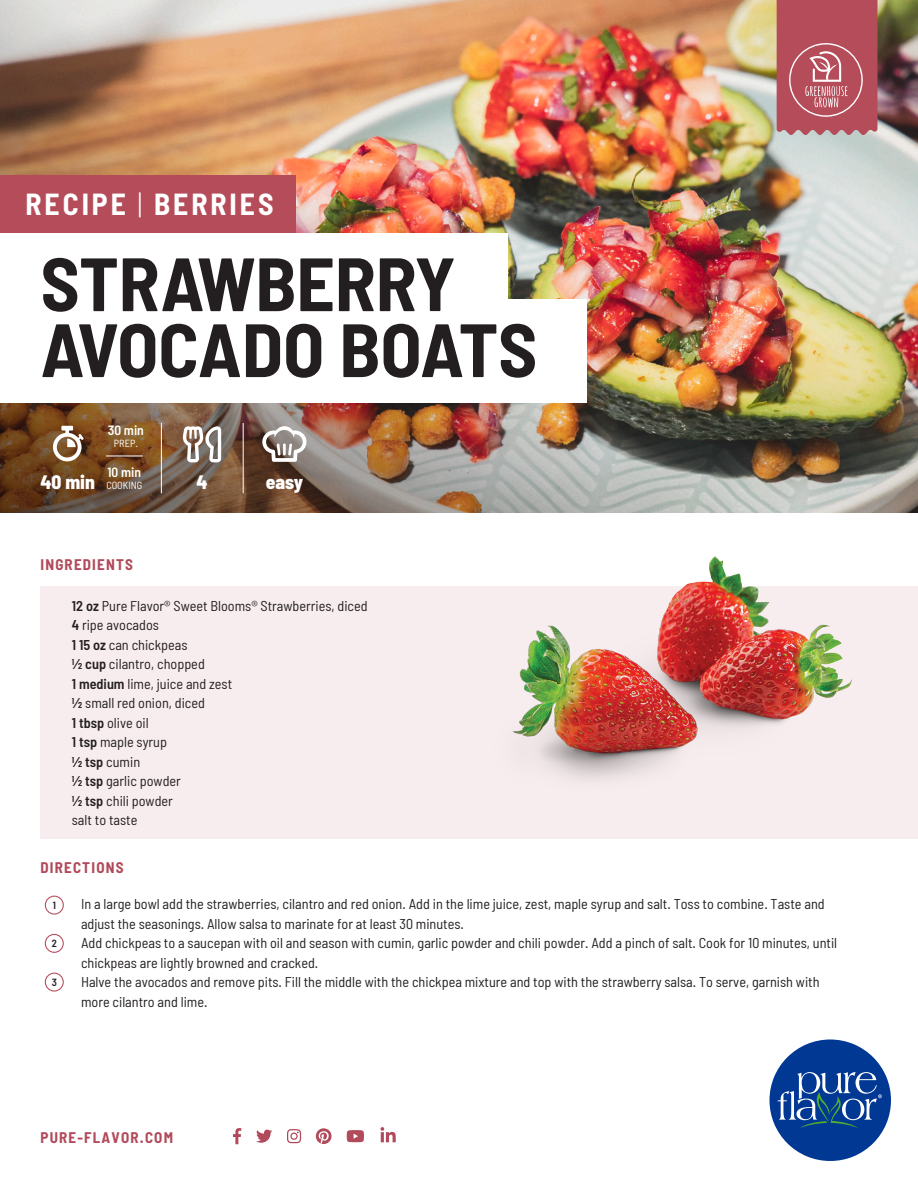
<style>
.page{position:relative;width:918px;height:1188px;background:#fff}
.page>*{position:absolute;margin:0;border:0;box-sizing:border-box;transform-origin:0 0}
.t1{font:700 semi-condensed 75.3px/65.8px "Barlow";letter-spacing:-.005em;color:#231f20}
.t2{font:700 semi-condensed 29.7px "Barlow";letter-spacing:.1em;color:#fff}
.t3{font:800 semi-condensed 19.5px "Barlow";color:#fff}
.t4{font:700 semi-condensed 15px "Barlow";letter-spacing:.08em;color:#b14a5a}
.t5{font:semi-condensed 14.25px/19.5px "Barlow";color:#231f20}
.t6{font:600 semi-condensed 13.5px "Barlow";color:#fff}
.t7{font:600 semi-condensed 10.5px "Barlow";color:#231f20}
.t8{font:semi-condensed 10.35px "Barlow";color:#fff}
.s1{font-weight:300}
.s2{font-weight:600}
</style>
<div class="page">
<img style="left:0;top:0;width:918px;height:513px">
<div style="left:0;top:176px;width:296px;height:57px;background:#b54c59"></div>
<div style="left:40px;top:587px;width:878px;height:252px;background:#f7edee"></div>
<svg style="left:183px;top:426px;width:38px;height:36px"></svg>
<svg style="left:262px;top:426px;width:45px;height:36px"></svg>
<svg style="left:53px;top:426px;width:31px;height:35px"></svg>
<hr style="left:161px;top:423px;width:1px;height:70px;background:#fff">
<hr style="left:243px;top:423px;width:1px;height:70px;background:#fff">
<hr style="left:106px;top:456px;width:37px;height:1px;background:#fff">
<div style="left:45px;top:896px;width:19px;height:19px;border:1px solid #b34b5a;border-radius:50%"></div>
<div style="left:45px;top:934px;width:19px;height:19px;border:1px solid #b34b5a;border-radius:50%"></div>
<div style="left:45px;top:973px;width:19px;height:19px;border:1px solid #b34b5a;border-radius:50%"></div>
<div style="left:0;top:233px;width:507px;height:103px;background:#fff"></div>
<div style="left:0;top:299px;width:587px;height:103px;background:#fff"></div>
<svg style="left:769px;top:1040px;width:122px;height:121px"></svg>
<svg style="left:777px;top:0;width:101px;height:135px;background:#b95a65"></svg>
<svg style="left:233px;top:1128px;width:131px;height:16px"></svg>
<svg style="left:381px;top:1127px;width:15px;height:15px"></svg>
<img style="left:396px;top:430px;width:522px;height:350px">
<h2 class="t2" style="left:26px;top:186px;width:250px">RECIPE <span class="s1">|</span> BERRIES</h2>
<h1 class="t1" style="left:40px;top:249px;width:498px">STRAWBERRY<br>AVOCADO BOATS</h1>
<p class="t6" style="left:108px;top:422px;width:38px">30 min</p>
<p class="t8" style="left:114px;top:437px;width:25px">PREP.</p>
<p class="t6" style="left:108px;top:463px;width:35px">10 min</p>
<p class="t8" style="left:106px;top:479px;width:37px">COOKING</p>
<h3 class="t3" style="left:40px;top:470px;width:56px">40 min</h3>
<h3 class="t3" style="left:197px;top:470px;width:13px">4</h3>
<h3 class="t3" style="left:266px;top:470px;width:39px">easy</h3>
<p class="t4" style="left:40px;top:555px;width:94px">INGREDIENTS</p>
<p class="t5" style="left:72px;top:595px;width:297px"><span class="s2">12 oz</span> Pure Flavor® Sweet Blooms® Strawberries, diced<br><span class="s2">4</span> ripe avocados<br><span class="s2">1 15 oz</span> can chickpeas<br><span class="s2">½ cup</span> cilantro, chopped<br><span class="s2">1 medium</span> lime, juice and zest<br><span class="s2">½</span> small red onion, diced<br><span class="s2">1 tbsp</span> olive oil<br><span class="s2">1 tsp</span> maple syrup<br><span class="s2">½ tsp</span> cumin<br><span class="s2">½ tsp</span> garlic powder<br><span class="s2">½ tsp</span> chili powder<br>salt to taste</p>
<p class="t4" style="left:40px;top:858px;width:85px">DIRECTIONS</p>
<p class="t7" style="left:53px;top:898px;width:5px">1</p>
<p class="t7" style="left:52px;top:937px;width:7px">2</p>
<p class="t7" style="left:52px;top:975px;width:7px">3</p>
<p class="t5" style="left:81px;top:894px;width:758px">In a large bowl add the strawberries, cilantro and red onion. Add in the lime juice, zest, maple syrup and salt. Toss to combine. Taste and adjust the seasonings. Allow salsa to marinate for at least 30 minutes.<br>Add chickpeas to a saucepan with oil and season with cumin, garlic powder and chili powder. Add a pinch of salt. Cook for 10 minutes, until chickpeas are lightly browned and cracked.<br>Halve the avocados and remove pits. Fill the middle with the chickpea mixture and top with the strawberry salsa. To serve, garnish with more cilantro and lime.</p>
<p class="t4" style="left:40px;top:1129px;width:134px">PURE-FLAVOR.COM</p>
</div>
